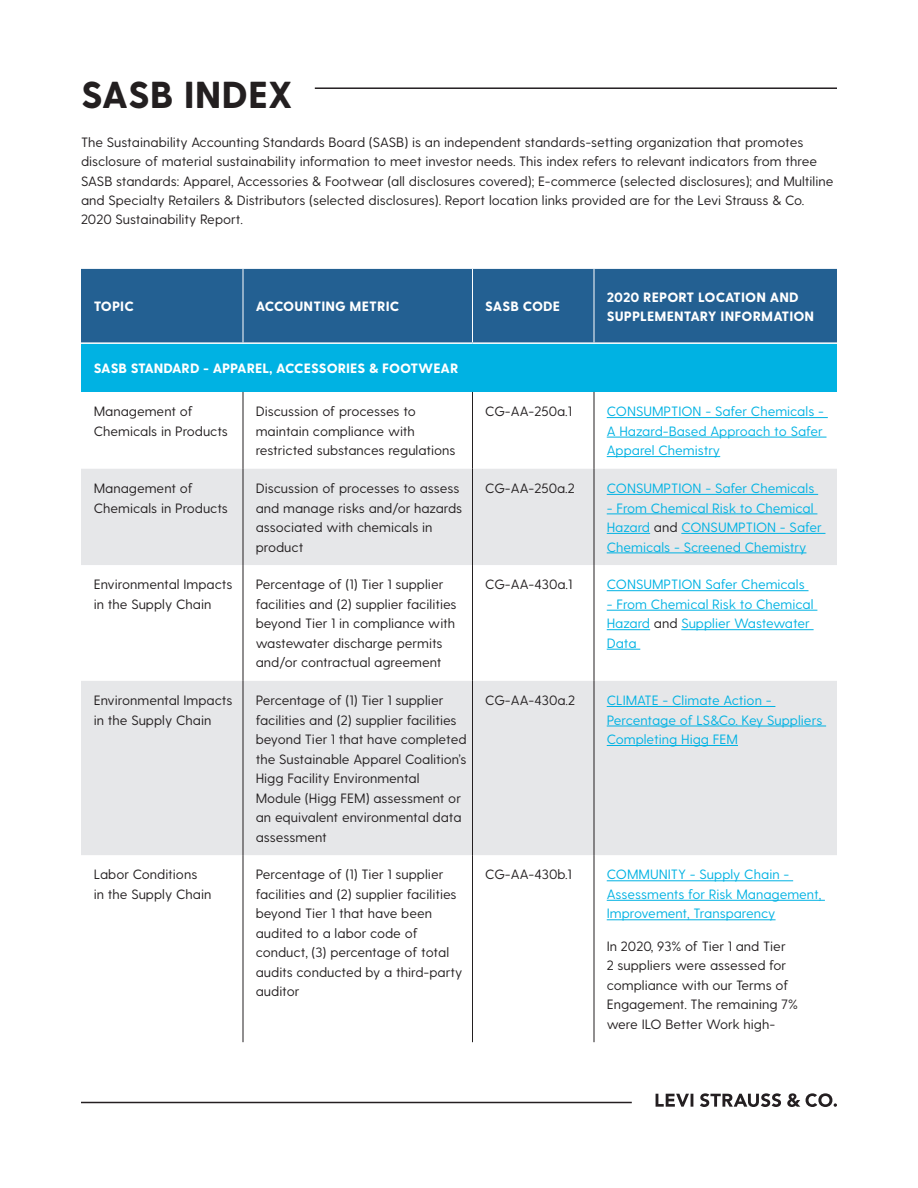
<style>
.page{position:relative;width:918px;height:1188px;background:#fff}
.page>*{position:absolute;margin:0;border:0;box-sizing:border-box;transform-origin:0 0}
.t1{font:800 37.5px "Greycliff CF";color:#231f20}
.t2{font:13.5px/19.5px "Greycliff CF";color:#231f20}
.t3{font:13.5px/19.5px "Greycliff CF";color:#00b2e3}
.t4{font:800 13.5px/19.5px "Greycliff CF";color:#fff}
.s1{color:#231f20}
</style>
<div class="page">
<svg style="left:656px;top:1093px;width:181px;height:14px"></svg>
<hr style="left:81px;top:1102px;width:551px;height:1px;background:#241f21">
<hr style="left:315px;top:87px;width:522px;height:2px;background:#241f21">
<div style="left:81px;top:269px;width:756px;height:73px;background:#236092"></div>
<div style="left:81px;top:343px;width:756px;height:49px;background:#00b2e3"></div>
<svg style="left:81px;top:469px;width:756px;height:386px;fill:#e6e7e9"></svg>
<hr style="left:243px;top:269px;width:1px;height:73px;background:#fff">
<hr style="left:472px;top:269px;width:1px;height:73px;background:#fff">
<hr style="left:594px;top:269px;width:1px;height:73px;background:#fff">
<hr style="left:81px;top:342px;width:162px;height:2px;background:#fff">
<hr style="left:243px;top:342px;width:229px;height:2px;background:#fff">
<hr style="left:472px;top:342px;width:122px;height:2px;background:#fff">
<hr style="left:594px;top:342px;width:243px;height:2px;background:#fff">
<hr style="left:243px;top:392px;width:1px;height:77px;background:#231f20">
<hr style="left:472px;top:392px;width:1px;height:77px;background:#231f20">
<hr style="left:594px;top:392px;width:1px;height:77px;background:#231f20">
<hr style="left:243px;top:469px;width:1px;height:96px;background:#231f20">
<hr style="left:472px;top:469px;width:1px;height:96px;background:#231f20">
<hr style="left:594px;top:469px;width:1px;height:96px;background:#231f20">
<hr style="left:243px;top:565px;width:1px;height:116px;background:#231f20">
<hr style="left:472px;top:565px;width:1px;height:116px;background:#231f20">
<hr style="left:594px;top:565px;width:1px;height:116px;background:#231f20">
<hr style="left:243px;top:681px;width:1px;height:174px;background:#231f20">
<hr style="left:472px;top:681px;width:1px;height:174px;background:#231f20">
<hr style="left:594px;top:681px;width:1px;height:174px;background:#231f20">
<hr style="left:243px;top:855px;width:1px;height:187px;background:#231f20">
<hr style="left:472px;top:855px;width:1px;height:187px;background:#231f20">
<hr style="left:594px;top:855px;width:1px;height:187px;background:#231f20">
<hr style="left:607px;top:417px;width:221px;height:1px;background:#00b2e3">
<hr style="left:607px;top:437px;width:220px;height:1px;background:#00b2e3">
<hr style="left:607px;top:456px;width:113px;height:1px;background:#00b2e3">
<hr style="left:607px;top:494px;width:211px;height:1px;background:#00b2e3">
<hr style="left:607px;top:514px;width:210px;height:1px;background:#00b2e3">
<hr style="left:607px;top:533px;width:43px;height:1px;background:#00b2e3">
<hr style="left:681px;top:533px;width:144px;height:1px;background:#00b2e3">
<hr style="left:607px;top:553px;width:199px;height:1px;background:#00b2e3">
<hr style="left:607px;top:590px;width:202px;height:1px;background:#00b2e3">
<hr style="left:607px;top:610px;width:210px;height:1px;background:#00b2e3">
<hr style="left:607px;top:629px;width:43px;height:1px;background:#00b2e3">
<hr style="left:681px;top:629px;width:133px;height:1px;background:#00b2e3">
<hr style="left:607px;top:649px;width:33px;height:1px;background:#00b2e3">
<hr style="left:607px;top:706px;width:168px;height:1px;background:#00b2e3">
<hr style="left:607px;top:726px;width:219px;height:1px;background:#00b2e3">
<hr style="left:607px;top:745px;width:131px;height:1px;background:#00b2e3">
<hr style="left:607px;top:880px;width:186px;height:1px;background:#00b2e3">
<hr style="left:607px;top:900px;width:218px;height:1px;background:#00b2e3">
<hr style="left:607px;top:919px;width:169px;height:1px;background:#00b2e3">
<p class="t1" style="left:81px;top:72px;width:213px">SASB INDEX</p>
<p class="t2" style="left:81px;top:132px;width:754px">The Sustainability Accounting Standards Board (SASB) is an independent standards-setting organization that promotes disclosure of material sustainability information to meet investor needs. This index refers to relevant indicators from three SASB standards: Apparel, Accessories &amp; Footwear (all disclosures covered); E-commerce (selected disclosures); and Multiline and Specialty Retailers &amp; Distributors (selected disclosures). Report location links provided are for the Levi Strauss &amp; Co.<br>2020 Sustainability Report.</p>
<p class="t4" style="left:94px;top:298px;width:42px">TOPIC</p>
<p class="t4" style="left:256px;top:298px;width:145px">ACCOUNTING METRIC</p>
<p class="t4" style="left:485px;top:298px;width:76px">SASB CODE</p>
<p class="t4" style="left:607px;top:288px;width:209px">2020 REPORT LOCATION AND<br>SUPPLEMENTARY INFORMATION</p>
<p class="t4" style="left:94px;top:359px;width:366px">SASB STANDARD - APPAREL, ACCESSORIES &amp; FOOTWEAR</p>
<p class="t2" style="left:94px;top:402px;width:136px">Management of<br>Chemicals in Products</p>
<p class="t2" style="left:256px;top:402px;width:201px">Discussion of processes to maintain compliance with restricted substances regulations</p>
<p class="t2" style="left:485px;top:402px;width:88px">CG-AA-250a.1</p>
<p class="t3" style="left:607px;top:402px;width:219px;text-align:justify">CONSUMPTION - Safer Chemicals - A Hazard-Based Approach to Safer Apparel Chemistry</p>
<p class="t2" style="left:94px;top:479px;width:136px">Management of<br>Chemicals in Products</p>
<p class="t2" style="left:256px;top:479px;width:208px">Discussion of processes to assess and manage risks and/or hazards associated with chemicals in product</p>
<p class="t2" style="left:485px;top:479px;width:91px">CG-AA-250a.2</p>
<p class="t3" style="left:607px;top:479px;width:209px">CONSUMPTION - Safer Chemicals</p>
<p class="t3" style="left:607px;top:498px;width:217px">- From Chemical Risk to Chemical<br>Hazard <span class="s1">and</span> CONSUMPTION - Safer<br>Chemicals - Screened Chemistry</p>
<p class="t2" style="left:94px;top:575px;width:140px">Environmental Impacts in the Supply Chain</p>
<p class="t2" style="left:256px;top:575px;width:202px">Percentage of (1) Tier 1 supplier facilities and (2) supplier facilities beyond Tier 1 in compliance with wastewater discharge permits and/or contractual agreement</p>
<p class="t2" style="left:485px;top:575px;width:89px">CG-AA-430a.1</p>
<p class="t3" style="left:607px;top:575px;width:199px">CONSUMPTION Safer Chemicals</p>
<p class="t3" style="left:607px;top:595px;width:208px">- From Chemical Risk to Chemical<br>Hazard <span class="s1">and</span> Supplier Wastewater<br>Data</p>
<p class="t2" style="left:94px;top:691px;width:140px">Environmental Impacts in the Supply Chain</p>
<p class="t2" style="left:256px;top:691px;width:212px">Percentage of (1) Tier 1 supplier facilities and (2) supplier facilities beyond Tier 1 that have completed the Sustainable Apparel Coalition’s<br>Higg Facility Environmental<br>Module (Higg FEM) assessment or an equivalent environmental data assessment</p>
<p class="t2" style="left:485px;top:691px;width:91px">CG-AA-430a.2</p>
<p class="t3" style="left:607px;top:691px;width:217px">CLIMATE - Climate Action -<br>Percentage of LS&amp;Co. Key Suppliers<br>Completing Higg FEM</p>
<p class="t2" style="left:94px;top:865px;width:119px">Labor Conditions<br>in the Supply Chain</p>
<p class="t2" style="left:256px;top:865px;width:208px">Percentage of (1) Tier 1 supplier facilities and (2) supplier facilities beyond Tier 1 that have been audited to a labor code of conduct, (3) percentage of total audits conducted by a third-party auditor</p>
<p class="t2" style="left:485px;top:865px;width:88px">CG-AA-430b.1</p>
<p class="t3" style="left:607px;top:865px;width:216px">COMMUNITY - Supply Chain -<br>Assessments for Risk Management,<br>Improvement, Transparency</p>
<p class="t2" style="left:607px;top:936px;width:193px">In 2020, 93% of Tier 1 and Tier<br>2 suppliers were assessed for compliance with our Terms of<br>Engagement. The remaining 7% were ILO Better Work high-</p>
</div>
